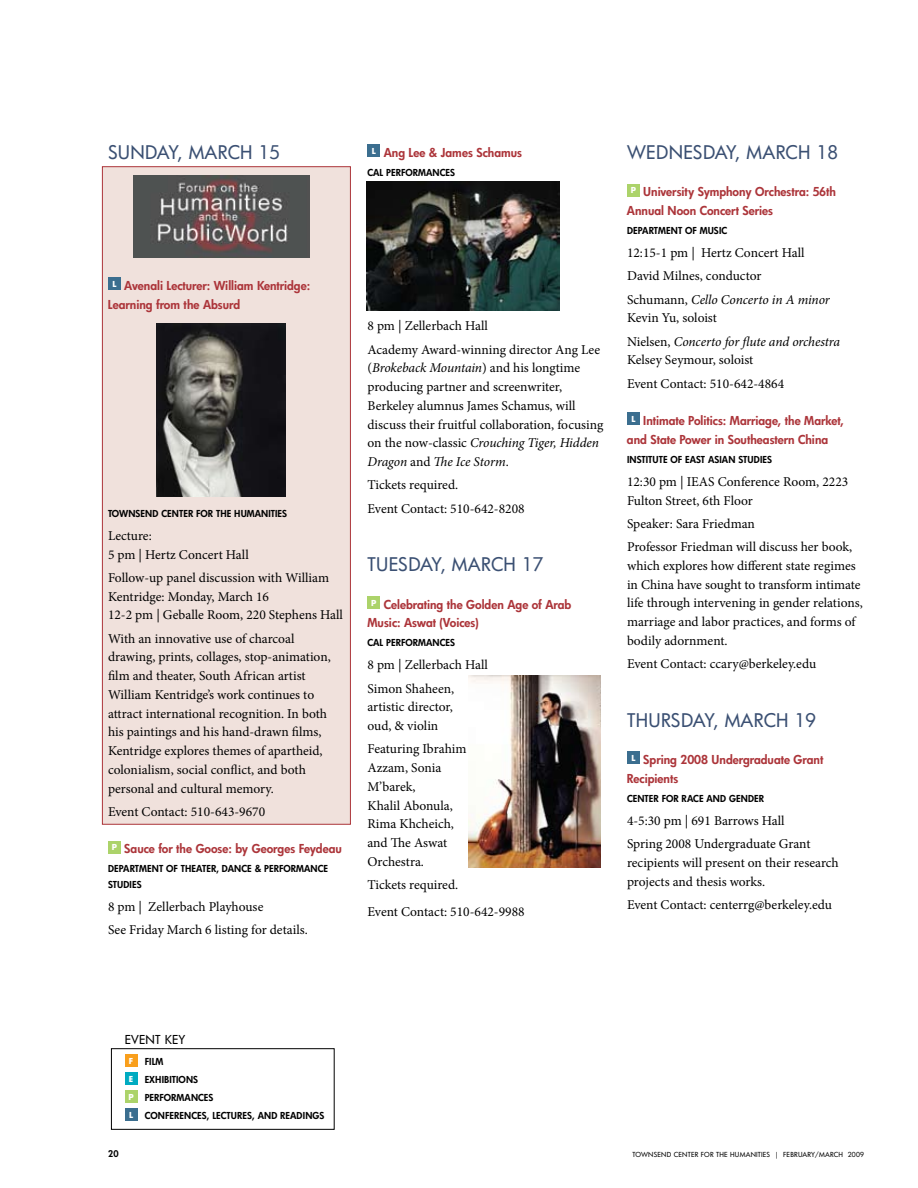
<style>
.page{position:relative;width:918px;height:1188px;background:#fff}
.page>*{position:absolute;margin:0;border:0;box-sizing:border-box;transform-origin:0 0}
.t1{font:500 18.3px "Futura CE";letter-spacing:.02em;color:#3b5073}
.t2{font:13.5px/18.8px "Minion Pro";color:#000}
.t3{font:italic 13.5px/23.2px "Minion Pro";letter-spacing:-.01em;color:#000}
.t4{font:800 12px/18.8px "Futura CE";color:#ac353a}
.t5{font:500 12px "Futura CE";color:#000}
.t6{font:800 9.3px/18px "Futura CE";letter-spacing:.01em;color:#000}
.t7{font:800 9px "Futura CE";color:#000}
.t8{font:700 7.95px "Futura";color:#fff}
.t9{font:500 6.75px "Futura CE";letter-spacing:.035em;color:#000}
.s1{font-style:italic}
.s2{font-style:normal}
</style>
<div class="page">
<div style="left:111px;top:1048px;width:223px;height:82px;border:1px solid #000"></div>
<div style="left:125px;top:1090px;width:13px;height:13px;background:#acd36a"></div>
<div style="left:125px;top:1072px;width:13px;height:13px;background:#00abc1"></div>
<div style="left:125px;top:1054px;width:13px;height:13px;background:#f99f1c"></div>
<div style="left:125px;top:1108px;width:13px;height:13px;background:#3b6e8f"></div>
<div style="left:102px;top:166px;width:249px;height:658px;background:#f0e1dc;border:1px solid #ac353a"></div>
<div style="left:108px;top:277px;width:13px;height:13px;background:#3b6e8f"></div>
<div style="left:108px;top:841px;width:13px;height:12px;background:#acd36a"></div>
<div style="left:368px;top:144px;width:12px;height:13px;background:#3b6e8f"></div>
<div style="left:368px;top:596px;width:12px;height:13px;background:#acd36a"></div>
<div style="left:627px;top:184px;width:13px;height:12px;background:#acd36a"></div>
<div style="left:627px;top:412px;width:13px;height:13px;background:#3b6e8f"></div>
<div style="left:627px;top:751px;width:13px;height:13px;background:#3b6e8f"></div>
<img style="left:469px;top:675px;width:132px;height:192px">
<img style="left:366px;top:182px;width:194px;height:128px">
<img style="left:157px;top:323px;width:129px;height:174px">
<img style="left:134px;top:176px;width:176px;height:82px">
<h1 class="t1" style="left:108px;top:140px;width:23px">SUNDAY</h1>
<h1 class="t1" style="left:177px;top:140px;width:40px">, MARCH</h1>
<h1 class="t1" style="left:259px;top:140px;width:23px">15</h1>
<p class="t4" style="left:108px;top:276px;width:204px;text-indent:4px"><sup>L</sup> Avenali Lecturer: William Kentridge:<br>Learning from the Absurd</p>
<p class="t6" style="left:108px;top:504px;width:12px">Townsend</p>
<p class="t6" style="left:161px;top:504px;width:12px">Center</p>
<p class="t6" style="left:196px;top:504px;width:7px">for</p>
<p class="t6" style="left:216px;top:504px;width:6px">the</p>
<p class="t6" style="left:234px;top:504px;width:13px">Humanities</p>
<p class="t2" style="left:108px;top:526px;width:142px">Lecture:<br>5 pm | Hertz Concert Hall</p>
<p class="t2" style="left:108px;top:568px;width:236px">Follow-up panel discussion with William<br>Kentridge: Monday, March 16<br>12-2 pm | Geballe Room, 220 Stephens Hall</p>
<p class="t2" style="left:108px;top:629px;width:224px">With an innovative use of charcoal drawing, prints, collages, stop-animation, film and theater, South African artist William Kentridge’s work continues to attract international recognition. In both his paintings and his hand-drawn films, Kentridge explores themes of apartheid, colonialism, social conflict, and both personal and cultural memory.</p>
<p class="t2" style="left:108px;top:802px;width:159px">Event Contact: 510-643-9670</p>
<p class="t4" style="left:112px;top:839px;width:232px"><sup>P</sup> Sauce for the Goose: by Georges Feydeau</p>
<p class="t6" style="left:108px;top:860px;width:23px">Department</p>
<p class="t6" style="left:166px;top:860px;width:26px">of Theater</p>
<p class="t6" style="left:216px;top:860px;width:19px">, Dance</p>
<p class="t6" style="left:255px;top:860px;width:17px">&amp; Performance</p>
<p class="t6" style="left:108px;top:875px;width:11px">Studies</p>
<p class="t2" style="left:108px;top:895px;width:201px;line-height:23.2px">8 pm | Zellerbach Playhouse<br>See Friday March 6 listing for details.</p>
<p class="t4" style="left:372px;top:143px;width:152px"><sup>L</sup> Ang Lee &amp; James Schamus</p>
<p class="t6" style="left:368px;top:163px;width:26px">Cal Performances</p>
<p class="t2" style="left:368px;top:315px;width:234px;line-height:23.2px">8 pm | Zellerbach Hall<br>Academy Award-winning director Ang Lee</p>
<p class="t2" style="left:368px;top:359px;width:237px">(<span class="s1">Brokeback Mountain</span>) and his longtime producing partner and screenwriter, Berkeley alumnus James Schamus, will discuss their fruitful collaboration, focusing on the now-classic <span class="s1">Crouching Tiger, Hidden Dragon</span> and <span class="s1">The Ice Storm</span>.</p>
<p class="t2" style="left:368px;top:474px;width:159px;line-height:23.2px">Tickets required.<br>Event Contact: 510-642-8208</p>
<h1 class="t1" style="left:368px;top:552px;width:21px">TUESDAY</h1>
<h1 class="t1" style="left:441px;top:552px;width:40px">, MARCH</h1>
<h1 class="t1" style="left:522px;top:552px;width:23px">17</h1>
<p class="t4" style="left:367px;top:595px;width:205px;text-indent:4px"><sup>P</sup> Celebrating the Golden Age of Arab<br>Music: Aswat (Voices)</p>
<p class="t6" style="left:368px;top:634px;width:26px">Cal Performances</p>
<p class="t2" style="left:368px;top:654px;width:122px;line-height:23.2px">8 pm | Zellerbach Hall<br>Simon Shaheen,</p>
<p class="t2" style="left:368px;top:698px;width:87px">artistic director, oud, &amp; violin</p>
<p class="t2" style="left:368px;top:740px;width:101px">Featuring Ibrahim<br>Azzam, Sonia<br>M’barek,<br>Khalil Abonula,<br>Rima Khcheich, and The Aswat<br>Orchestra.</p>
<p class="t2" style="left:368px;top:871px;width:159px;line-height:27px">Tickets required.<br>Event Contact: 510-642-9988</p>
<h1 class="t1" style="left:627px;top:140px;width:32px">WEDNESDAY</h1>
<h1 class="t1" style="left:735px;top:140px;width:40px">, MARCH</h1>
<h1 class="t1" style="left:816px;top:140px;width:23px">18</h1>
<p class="t4" style="left:627px;top:182px;width:211px;text-indent:4px"><sup>P</sup> University Symphony Orchestra: 56th<br>Annual Noon Concert Series</p>
<p class="t6" style="left:627px;top:221px;width:23px">Department</p>
<p class="t6" style="left:685px;top:221px;width:29px">of Music</p>
<p class="t2" style="left:627px;top:241px;width:204px;line-height:23.2px">12:15-1 pm | Hertz Concert Hall<br>David Milnes, conductor<br>Schumann, <span class="s1">Cello Concerto in A minor</span></p>
<p class="t3" style="left:627px;top:306px;width:215px"><span class="s2">Kevin Yu, soloist<br>Nielsen,</span> Concerto for flute and orchestra</p>
<p class="t2" style="left:627px;top:349px;width:159px;line-height:23.2px">Kelsey Seymour, soloist<br>Event Contact: 510-642-4864</p>
<p class="t4" style="left:627px;top:411px;width:219px;text-indent:4px"><sup>L</sup> Intimate Politics: Marriage, the Market, and State Power in Southeastern China</p>
<p class="t6" style="left:627px;top:450px;width:9px">Institute</p>
<p class="t6" style="left:670px;top:450px;width:26px">of East</p>
<p class="t6" style="left:708px;top:450px;width:13px">Asian</p>
<p class="t6" style="left:738px;top:450px;width:11px">Studies</p>
<p class="t2" style="left:627px;top:472px;width:223px">12:30 pm | IEAS Conference Room, 2223<br>Fulton Street, 6th Floor</p>
<p class="t2" style="left:627px;top:512px;width:227px;line-height:23.2px">Speaker: Sara Friedman<br>Professor Friedman will discuss her book,</p>
<p class="t2" style="left:627px;top:556px;width:237px">which explores how different state regimes in China have sought to transform intimate life through intervening in gender relations, marriage and labor practices, and forms of bodily adornment.</p>
<p class="t2" style="left:627px;top:655px;width:191px">Event Contact: ccary@berkeley.edu</p>
<h1 class="t1" style="left:627px;top:708px;width:21px">THURSDAY</h1>
<h1 class="t1" style="left:713px;top:708px;width:40px">, MARCH</h1>
<h1 class="t1" style="left:795px;top:708px;width:23px">19</h1>
<p class="t4" style="left:627px;top:750px;width:198px;text-indent:4px"><sup>L</sup> Spring 2008 Undergraduate Grant<br>Recipients</p>
<p class="t6" style="left:627px;top:789px;width:12px">Center</p>
<p class="t6" style="left:662px;top:789px;width:7px">for</p>
<p class="t6" style="left:682px;top:789px;width:12px">Race</p>
<p class="t6" style="left:707px;top:789px;width:8px">and</p>
<p class="t6" style="left:729px;top:789px;width:14px">Gender</p>
<p class="t2" style="left:627px;top:809px;width:185px;line-height:23.2px">4-5:30 pm | 691 Barrows Hall<br>Spring 2008 Undergraduate Grant</p>
<p class="t2" style="left:627px;top:853px;width:213px">recipients will present on their research projects and thesis works.</p>
<p class="t2" style="left:627px;top:895px;width:207px">Event Contact: centerrg@berkeley.edu</p>
<p class="t5" style="left:125px;top:1031px;width:15px">EVENT</p>
<p class="t5" style="left:165px;top:1031px;width:15px">KEY</p>
<p class="t8" style="left:129px;top:1056px;width:6px">F</p>
<p class="t8" style="left:129px;top:1073px;width:6px">E</p>
<p class="t8" style="left:128px;top:1091px;width:7px">P</p>
<p class="t8" style="left:129px;top:1110px;width:5px">L</p>
<p class="t6" style="left:145px;top:1052px;width:31px">Film<br>exhi bitions performances<br>Conferences</p>
<p class="t6" style="left:207px;top:1106px;width:12px">, lectures</p>
<p class="t6" style="left:252px;top:1106px;width:14px">, and</p>
<p class="t6" style="left:280px;top:1106px;width:7px">readings</p>
<p class="t7" style="left:108px;top:1148px;width:12px">20</p>
<p class="t9" style="left:633px;top:1150px;width:160px">TOWNSEND CENTER FOR THE HUMANITIES | FEBRUARY</p>
<p class="t9" style="left:815px;top:1150px;width:16px">/MARCH</p>
<p class="t9" style="left:848px;top:1150px;width:18px">2009</p>
</div>
